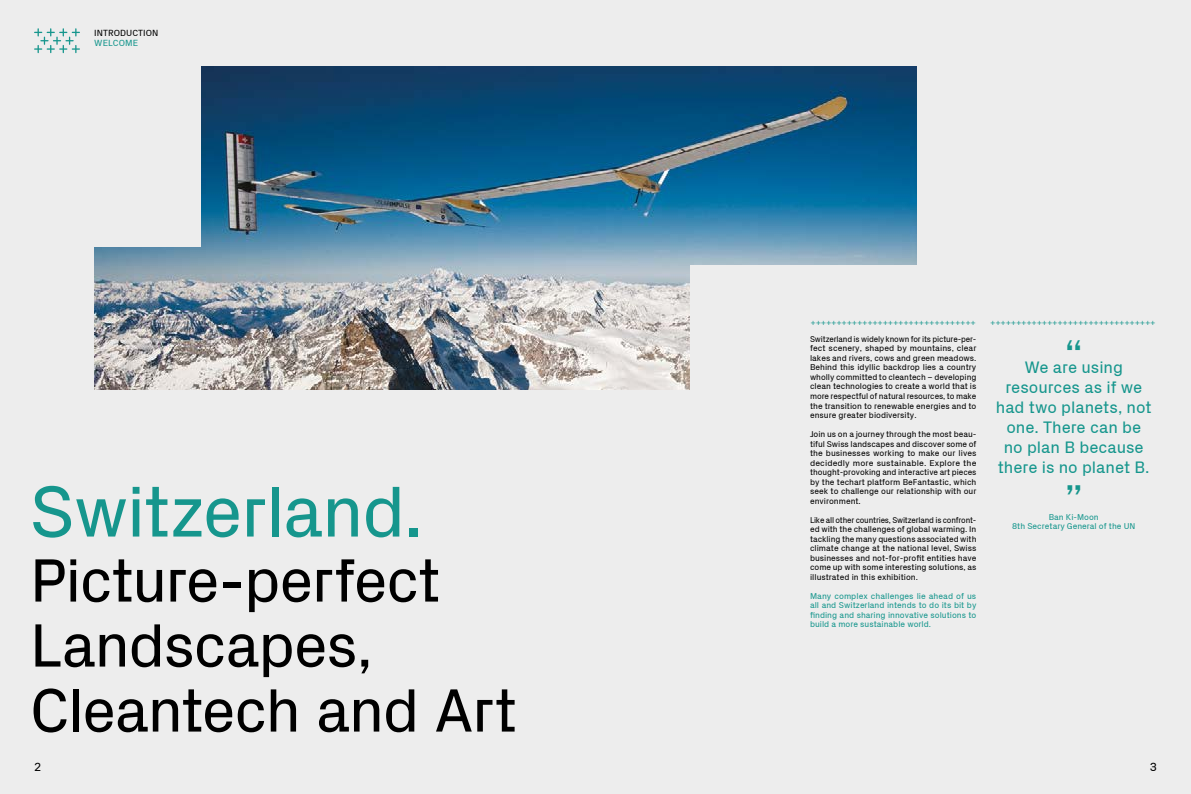
<style>
.page{position:relative;width:1191px;height:794px;background:#fff}
.page>*{position:absolute;margin:0;border:0;box-sizing:border-box;transform-origin:0 0}
.t1{font:73px "Px Grotesk";letter-spacing:-.02em;color:#16968d}
.t2{font:62px/65px "Px Grotesk";letter-spacing:-.025em;color:#000}
.t3{font:41.8px "Px Grotesk";color:#16968d}
.t4{font:16.7px/20.1px "Px Grotesk";letter-spacing:-.005em;color:#16968d;text-align:center}
.t5{font:12px "Px Grotesk";color:#000}
.t6{font:9px "Px Grotesk";letter-spacing:.005em;color:#000}
.t7{font:9px "Px Grotesk";letter-spacing:.01em;color:#16968d}
.t8{font:8.5px/9.5px "Px Grotesk";color:#000;text-align:justify;scale:.96 1}
.t9{font:8.5px/9.5px "Px Grotesk";color:#000;text-align:justify}
.t10{font:8.5px/9.5px "Px Grotesk";color:#000;text-align:justify;scale:.95 1}
.t11{font:8.5px/9.5px "Px Grotesk";color:#16968d;text-align:justify}
.t12{font:8px "Px Grotesk";color:#16968d}
</style>
<div class="page">
<div style="left:0;top:0;width:595px;height:794px;background:#ededed"></div>
<div style="left:595px;top:0;width:596px;height:794px;background:#ededed"></div>
<svg style="left:35px;top:29px;width:44px;height:24px"></svg>
<img style="left:94px;top:66px;width:822px;height:323px">
<div style="left:689px;top:266px;width:241px;height:133px;background:#ededed"></div>
<div style="left:80px;top:57px;width:120px;height:190px;background:#ededed"></div>
<p class="t6" style="left:94px;top:27px;width:66px">INTRODUCTION</p>
<p class="t7" style="left:94px;top:37px;width:45px">WELCOME</p>
<h1 class="t1" style="left:30px;top:469px;width:395px">Switzerland.</h1>
<h2 class="t2" style="left:30px;top:546px;width:489px">Picture-perfect<br>Landscapes,<br>Cleantech and Art</h2>
<p class="t12" style="left:811px;top:318px;width:166px">++++++++++++++++++++++++++++++++</p>
<p class="t8" style="left:810px;top:334px;width:175px">Switzerland is widely known for its picture-per&shy;fect scenery, shaped by mountains, clear lakes and rivers, cows and green meadows.<br>Behind this idyllic backdrop lies a country wholly committed to cleantech – developing clean technologies to create a world that is more respectful of natural resources, to make the transition to renewable energies and to ensure greater biodiversity.</p>
<p class="t9" style="left:810px;top:429px;width:168px">Join us on a journey through the most beau&shy;tiful Swiss landscapes and discover some of the businesses working to make our lives decidedly more sustainable. Explore the thought-provoking and interactive art pieces by the techart platform BeFantastic, which seek to challenge our relationship with our environment.</p>
<p class="t10" style="left:810px;top:515px;width:177px">Like all other countries, Switzerland is confront&shy;ed with the challenges of global warming. In tackling the many questions associated with climate change at the national level, Swiss businesses and not-for-profit entities have come up with some interesting solutions, as illustrated in this exhibition.</p>
<p class="t11" style="left:810px;top:591px;width:168px">Many complex challenges lie ahead of us all and Switzerland intends to do its bit by finding and sharing innovative solutions to build a more sustainable world.</p>
<p class="t12" style="left:990px;top:318px;width:166px">++++++++++++++++++++++++++++++++</p>
<h3 class="t3" style="left:1064px;top:331px;width:20px">“</h3>
<h3 class="t4" style="left:996px;top:356px;width:157px">We are using resources as if we had two planets, not one. There can be no plan B because there is no planet B.</h3>
<h3 class="t3" style="left:1064px;top:475px;width:20px">”</h3>
<p class="t11" style="left:1012px;top:521px;width:125px">8th Secretary General of the UN</p>
<p class="t11" style="left:1048px;top:512px;width:52px">Ban Ki-Moon</p>
<h3 class="t5" style="left:34px;top:759px;width:9px">2</h3>
<h3 class="t5" style="left:1149px;top:759px;width:9px">3</h3>
</div>
